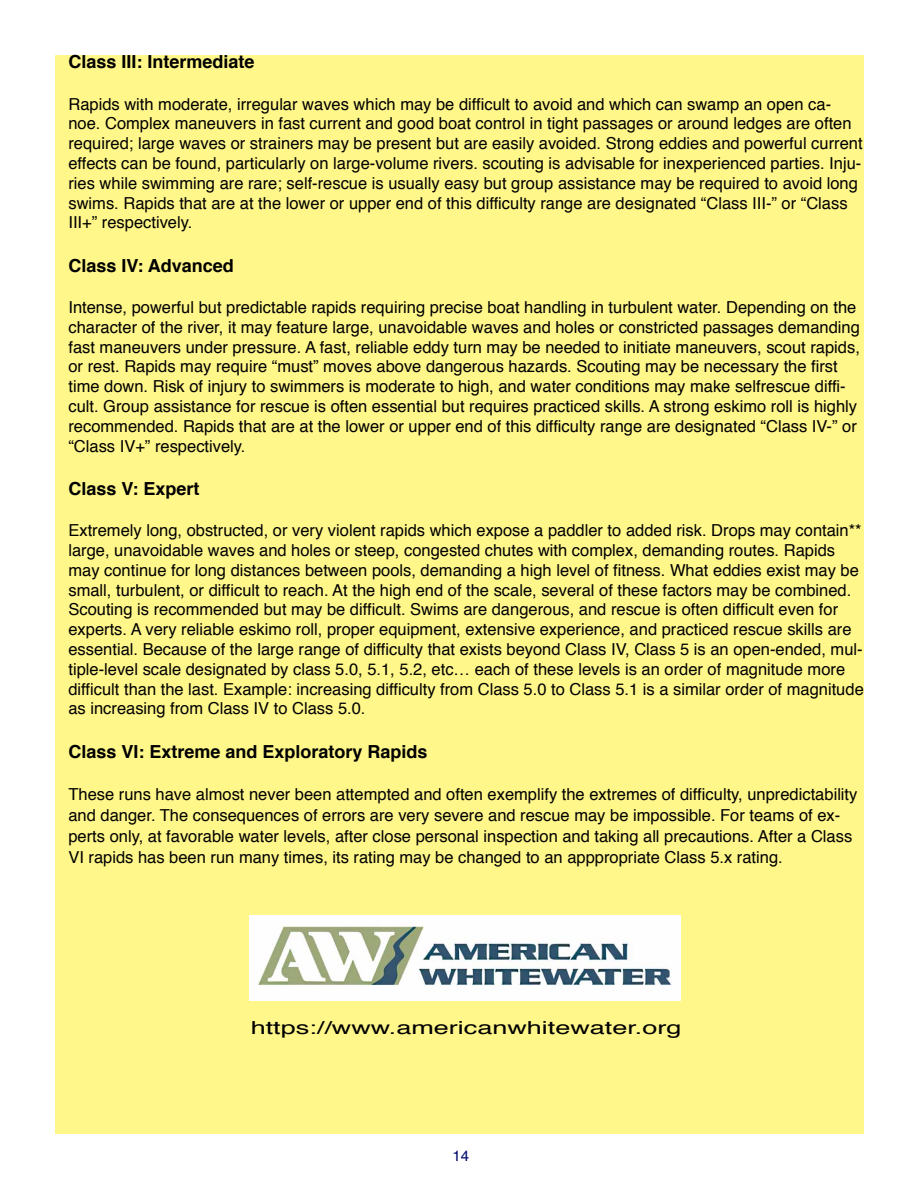
<style>
.page{position:relative;width:918px;height:1188px;background:#fff}
.page>*{position:absolute;margin:0;border:0;box-sizing:border-box;transform-origin:0 0}
.t1{font:700 18px "Helvetica";color:#000}
.t2{font:18px "Helvetica";color:#000;scale:1.5 1}
.t3{font:16.5px/19.8px "Helvetica";color:#000}
.t4{font:15px "Helvetica";color:#00096e}
</style>
<div class="page">
<div style="left:55px;top:55px;width:809px;height:1079px;background:#fff78a"></div>
<img style="left:249px;top:916px;width:431px;height:85px">
<p class="t1" style="left:68px;top:47px;width:188px">Class III: Intermediate</p>
<p class="t3" style="left:68px;top:94px;width:796px">Rapids with moderate, irregular waves which may be difficult to avoid and which can swamp an open ca&shy;noe. Complex maneuvers in fast current and good boat control in tight passages or around ledges are often required; large waves or strainers may be present but are easily avoided. Strong eddies and powerful current effects can be found, particularly on large-volume rivers. scouting is advisable for inexperienced parties. Inju&shy;ries while swimming are rare; self-rescue is usually easy but group assistance may be required to avoid long swims. Rapids that are at the lower or upper end of this difficulty range are designated “Class III-” or “Class III+” respectively.</p>
<p class="t1" style="left:68px;top:251px;width:167px">Class IV: Advanced</p>
<p class="t3" style="left:68px;top:298px;width:793px">Intense, powerful but predictable rapids requiring precise boat handling in turbulent water. Depending on the character of the river, it may feature large, unavoidable waves and holes or constricted passages demanding fast maneuvers under pressure. A fast, reliable eddy turn may be needed to initiate maneuvers, scout rapids, or rest. Rapids may require “must” moves above dangerous hazards. Scouting may be necessary the first time down. Risk of injury to swimmers is moderate to high, and water conditions may make selfrescue diffi&shy;cult. Group assistance for rescue is often essential but requires practiced skills. A strong eskimo roll is highly recommended. Rapids that are at the lower or upper end of this difficulty range are designated “Class IV-” or “Class IV+” respectively.</p>
<p class="t1" style="left:68px;top:474px;width:133px">Class V: Expert</p>
<p class="t3" style="left:68px;top:521px;width:797px">Extremely long, obstructed, or very violent rapids which expose a paddler to added risk. Drops may contain** large, unavoidable waves and holes or steep, congested chutes with complex, demanding routes. Rapids may continue for long distances between pools, demanding a high level of fitness. What eddies exist may be small, turbulent, or difficult to reach. At the high end of the scale, several of these factors may be combined.<br>Scouting is recommended but may be difficult. Swims are dangerous, and rescue is often difficult even for experts. A very reliable eskimo roll, proper equipment, extensive experience, and practiced rescue skills are essential. Because of the large range of difficulty that exists beyond Class IV, Class 5 is an open-ended, mul&shy;tiple-level scale designated by class 5.0, 5.1, 5.2, etc… each of these levels is an order of magnitude more difficult than the last. Example: increasing difficulty from Class 5.0 to Class 5.1 is a similar order of magnitude as increasing from Class IV to Class 5.0.</p>
<p class="t1" style="left:68px;top:737px;width:361px">Class VI: Extreme and Exploratory Rapids</p>
<p class="t3" style="left:68px;top:784px;width:791px;line-height:21px">These runs have almost never been attempted and often exemplify the extremes of difficulty, unpredictability and danger. The consequences of errors are very severe and rescue may be impossible. For teams of ex&shy;perts only, at favorable water levels, after close personal inspection and taking all precautions. After a Class VI rapids has been run many times, its rating may be changed to an apppropriate Class 5.x rating.</p>
<p class="t2" style="left:251px;top:1014px;width:289px">https://www.americanwhitewater.org</p>
<p class="t4" style="left:453px;top:1144px;width:18px">14</p>
</div>
